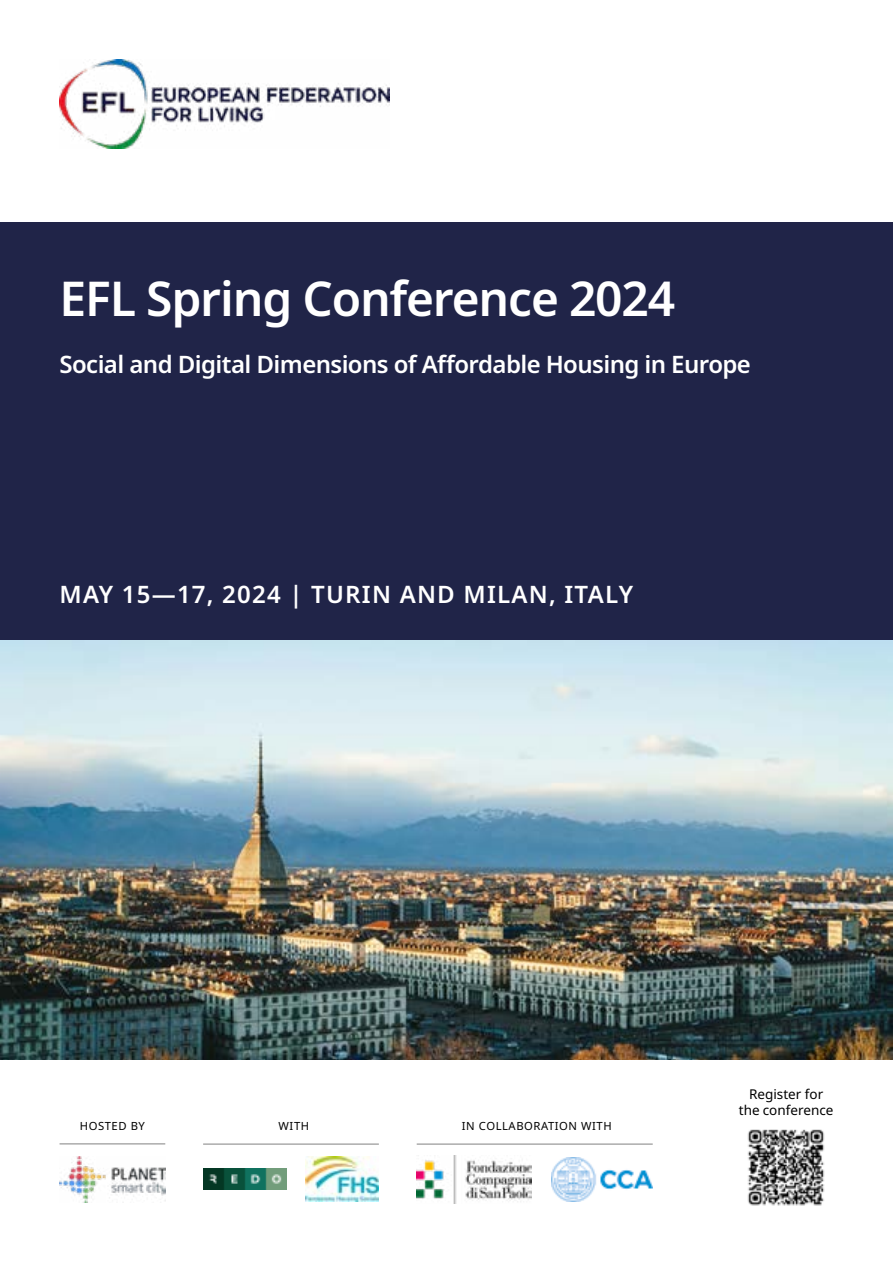
<style>
.page{position:relative;width:893px;height:1263px;background:#fff}
.page>*{position:absolute;margin:0;border:0;box-sizing:border-box;transform-origin:0 0}
.t1{font:600 48px "Noto Sans";letter-spacing:-.025em;color:#fff}
.t2{font:600 24px "Noto Sans";letter-spacing:-.025em;color:#fff}
.t3{font:600 24px "Noto Sans";letter-spacing:.05em;color:#fff}
.t4{font:13.5px/16.2px "Noto Sans";color:#000;text-align:center}
.t5{font:11.25px "Noto Sans";letter-spacing:.05em;color:#000}
</style>
<div class="page">
<div style="left:0;top:222px;width:893px;height:419px;background:#202448"></div>
<img style="left:0;top:641px;width:893px;height:418px">
<img style="left:60px;top:1156px;width:105px;height:47px">
<img style="left:60px;top:60px;width:330px;height:89px">
<img style="left:747px;top:1129px;width:78px;height:77px">
<img style="left:305px;top:1157px;width:74px;height:45px">
<img style="left:417px;top:1155px;width:114px;height:48px">
<img style="left:203px;top:1169px;width:84px;height:21px">
<img style="left:552px;top:1157px;width:101px;height:44px">
<hr style="left:60px;top:1144px;width:105px;height:1px;background:#000">
<hr style="left:203px;top:1144px;width:176px;height:1px;background:#000">
<hr style="left:417px;top:1144px;width:236px;height:1px;background:#000">
<h1 class="t1" style="left:60px;top:271px;width:617px">EFL Spring Conference 2024</h1>
<p class="t2" style="left:60px;top:351px;width:693px">Social and Digital Dimensions of Affordable Housing in Europe</p>
<p class="t3" style="left:60px;top:581px;width:575px">MAY 15—17, 2024 | TURIN AND MILAN, ITALY</p>
<p class="t5" style="left:80px;top:1119px;width:67px">HOSTED BY</p>
<p class="t5" style="left:279px;top:1119px;width:32px">WITH</p>
<p class="t5" style="left:462px;top:1119px;width:151px">IN COLLABORATION WITH</p>
<p class="t4" style="left:739px;top:1086px;width:96px">Register for the conference</p>
</div>
